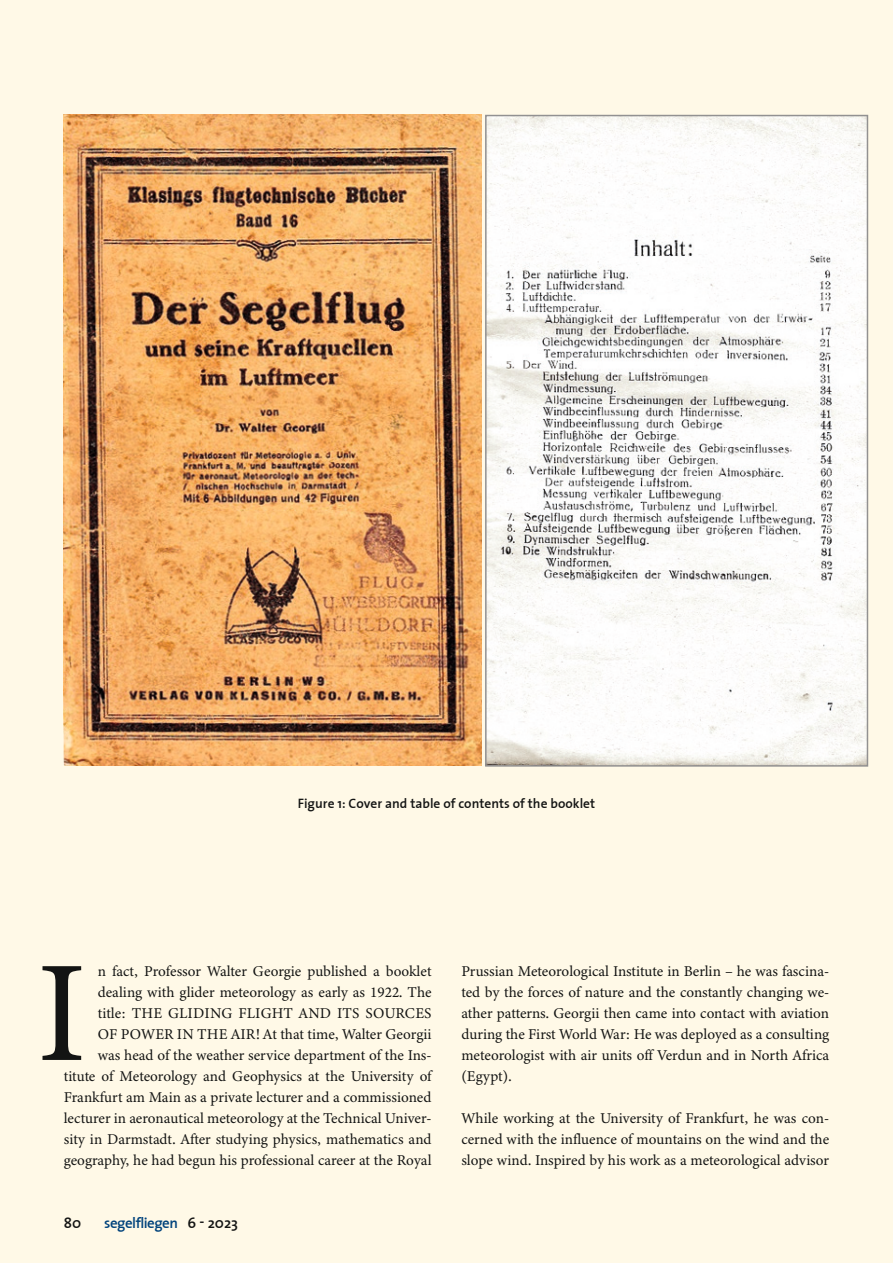
<style>
.page{position:relative;width:893px;height:1263px;background:#fff9e7}
.page>*{position:absolute;margin:0;border:0;box-sizing:border-box;transform-origin:0 0}
.Lauftext{font:144.3px "Minion Variable Concept";color:#131413}
.Lauftext-2{font:15px/21px "Minion Variable Concept";color:#131413;text-align:justify}
.t1{font:15px "The Sans Semi Bold Plain";letter-spacing:-.03em;color:#00437c}
.t2{font:15px "The Sans Semi Bold Plain";color:#131413}
.Bildunterschrift{font:13.5px "The Sans Semi Bold Plain";color:#131413}
.s1{color:#131413}
</style>
<div class="page">
<img style="left:64px;top:115px;width:418px;height:651px">
<img style="left:488px;top:118px;width:377px;height:646px">
<div style="left:485px;top:115px;width:383px;height:652px;border:2px solid #929191"></div>
<p class="Bildunterschrift" style="left:298px;top:792px;width:299px">Figure 1: Cover and table of contents of the booklet</p>
<p class="Lauftext-2" style="left:64px;top:960px;width:369px;text-align:right">n fact, Professor Walter Georgie published a booklet dealing with glider meteorology as early as 1922. The<br>title: THE GLIDING FLIGHT AND ITS SOURCES<br>OF POWER IN THE AIR! At that time, Walter Georgii<br>was head of the weather service department of the Ins&shy;titute of Meteorology and Geophysics at the University of Frankfurt am Main as a private lecturer and a commissioned lecturer in aeronautical meteorology at the Technical Univer&shy;sity in Darmstadt. After studying physics, mathematics and geography, he had begun his professional career at the Royal</p>
<p class="Lauftext" style="left:36px;top:913px;width:53px">I</p>
<p class="Lauftext-2" style="left:461px;top:960px;width:369px">Prussian Meteorological Institute in Berlin – he was fascina&shy;ted by the forces of nature and the constantly changing we&shy;ather patterns. Georgii then came into contact with aviation during the First World War: He was deployed as a consulting meteorologist with air units off Verdun and in North Africa (Egypt).</p>
<p class="Lauftext-2" style="left:461px;top:1107px;width:369px">While working at the University of Frankfurt, he was con&shy;cerned with the influence of mountains on the wind and the slope wind. Inspired by his work as a meteorological advisor</p>
<p class="t2" style="left:64px;top:1210px;width:19px">80</p>
<p class="t1" style="left:104px;top:1210px;width:136px">segelf liegen <span class="s1">6 - 2023</span></p>
</div>
